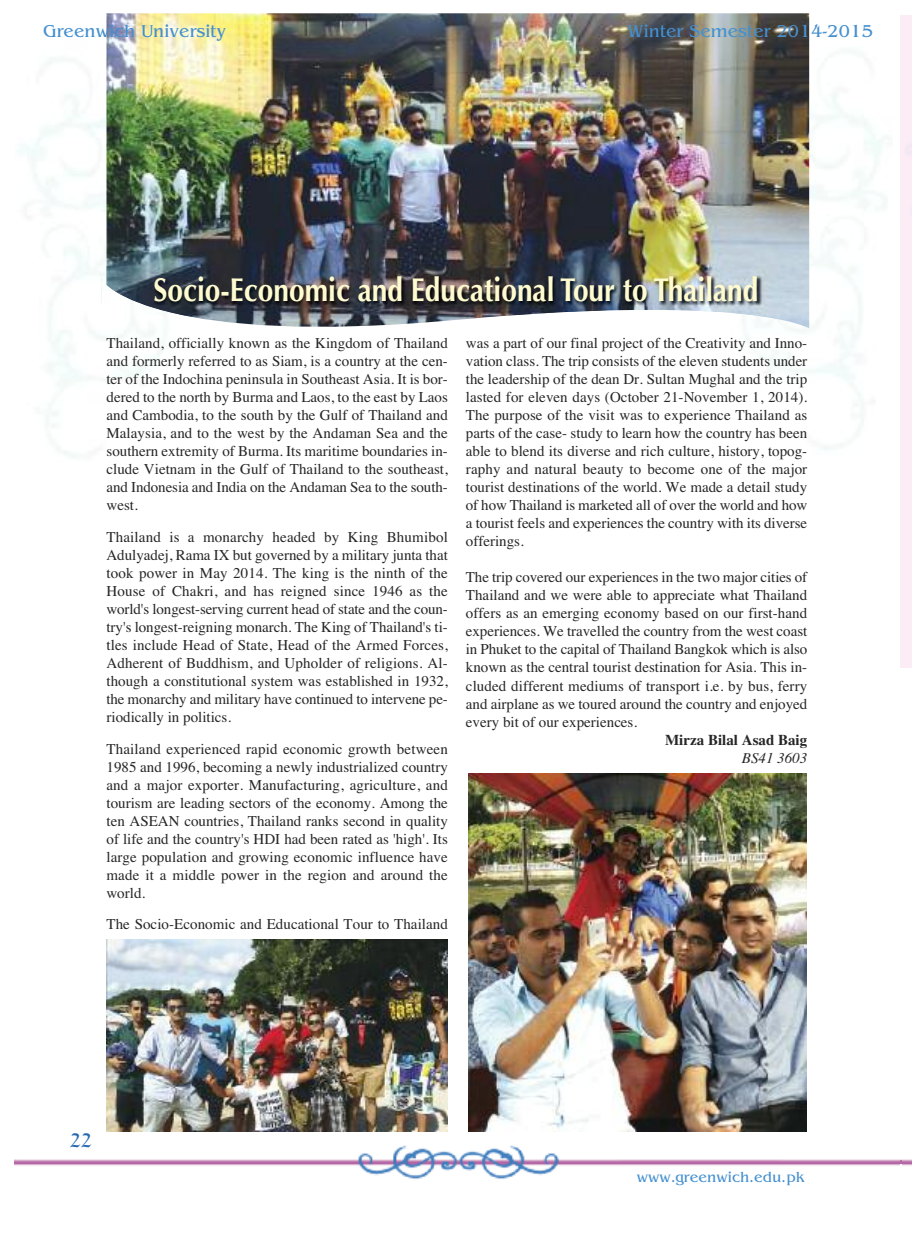
<style>
.page{position:relative;width:912px;height:1236px;background:#fff}
.page>*{position:absolute;margin:0;border:0;box-sizing:border-box;transform-origin:0 0}
.t1{font:700 33px "Optima";color:#fffbd0;scale:.85 1}
.t2{font:27px "Agincort";color:#2567b0}
.t3{font:18px "Benguiat";color:#4590cf}
.t4{font:15px/18px "Times";color:#272627;text-align:justify}
.t5{font:15px "Benguiat";color:#4590cf}
.t6{font:700 15px "Times";color:#272627}
.t7{font:italic 15px "Times";color:#272627}
</style>
<div class="page">
<div style="left:900px;top:15px;width:11px;height:652px;background:#fbecf6"></div>
<img style="left:15px;top:1145px;width:896px;height:34px">
<img style="left:900px;top:1145px;width:1px;height:34px">
<img style="left:745px;top:46px;width:142px;height:404px">
<img style="left:106px;top:13px;width:702px;height:316px">
<img style="left:106px;top:939px;width:341px;height:192px">
<img style="left:469px;top:773px;width:336px;height:358px">
<img style="left:101px;top:266px;width:5px;height:37px">
<img style="left:106px;top:266px;width:709px;height:53px">
<p class="t3" style="left:43px;top:21px;width:184px">Greenwich University</p>
<p class="t3" style="left:627px;top:21px;width:247px">Winter Semester 2014-2015</p>
<h1 class="t1" style="left:153px;top:270px;width:713px">Socio-Economic and Educational Tour to Thailand</h1>
<p class="t4" style="left:106px;top:334px;width:343px">Thailand, officially known as the Kingdom of Thailand and formerly referred to as Siam, is a country at the cen&shy;ter of the Indochina peninsula in Southeast Asia. It is bor&shy;dered to the north by Burma and Laos, to the east by Laos and Cambodia, to the south by the Gulf of Thailand and Malaysia, and to the west by the Andaman Sea and the southern extremity of Burma. Its maritime boundaries in&shy;clude Vietnam in the Gulf of Thailand to the southeast, and Indonesia and India on the Andaman Sea to the south&shy;west.</p>
<p class="t4" style="left:106px;top:527px;width:343px">Thailand is a monarchy headed by King Bhumibol Adulyadej, Rama IX but governed by a military junta that took power in May 2014. The king is the ninth of the House of Chakri, and has reigned since 1946 as the world's longest-serving current head of state and the coun&shy;try's longest-reigning monarch. The King of Thailand's ti&shy;tles include Head of State, Head of the Armed Forces, Adherent of Buddhism, and Upholder of religions. Al&shy;though a constitutional system was established in 1932, the monarchy and military have continued to intervene pe&shy;riodically in politics.</p>
<p class="t4" style="left:106px;top:739px;width:343px">Thailand experienced rapid economic growth between 1985 and 1996, becoming a newly industrialized country and a major exporter. Manufacturing, agriculture, and tourism are leading sectors of the economy. Among the ten ASEAN countries, Thailand ranks second in quality of life and the country's HDI had been rated as 'high'. Its large population and growing economic influence have made it a middle power in the region and around the world.</p>
<p class="t4" style="left:106px;top:914px;width:343px">The Socio-Economic and Educational Tour to Thailand</p>
<p class="t4" style="left:465px;top:334px;width:343px">was a part of our final project of the Creativity and Inno&shy;vation class. The trip consists of the eleven students under the leadership of the dean Dr. Sultan Mughal and the trip lasted for eleven days (October 21-November 1, 2014).<br>The purpose of the visit was to experience Thailand as parts of the case- study to learn how the country has been able to blend its diverse and rich culture, history, topog&shy;raphy and natural beauty to become one of the major tourist destinations of the world. We made a detail study of how Thailand is marketed all of over the world and how a tourist feels and experiences the country with its diverse offerings.</p>
<p class="t4" style="left:465px;top:568px;width:343px">The trip covered our experiences in the two major cities of Thailand and we were able to appreciate what Thailand offers as an emerging economy based on our first-hand experiences. We travelled the country from the west coast in Phuket to the capital of Thailand Bangkok which is also known as the central tourist destination for Asia. This in&shy;cluded different mediums of transport i.e. by bus, ferry and airplane as we toured around the country and enjoyed every bit of our experiences.</p>
<p class="t6" style="left:664px;top:730px;width:144px">Mirza Bilal Asad Baig</p>
<p class="t7" style="left:741px;top:748px;width:67px">BS41 3603</p>
<h2 class="t2" style="left:70px;top:1123px;width:23px">22</h2>
<p class="t5" style="left:636px;top:1168px;width:169px">www.greenwich.edu.pk</p>
</div>
